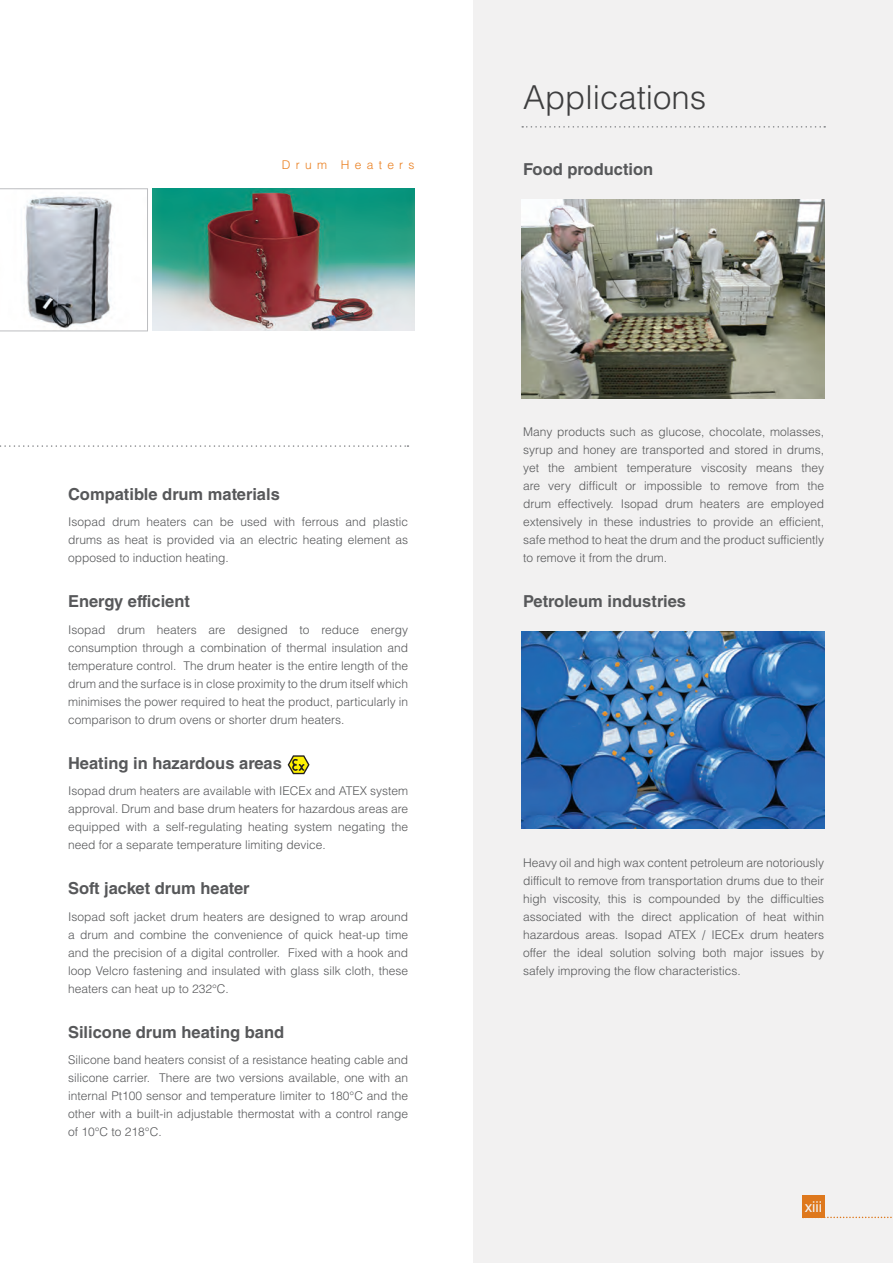
<style>
.page{position:relative;width:893px;height:1263px;background:#fff}
.page>*{position:absolute;margin:0;border:0;box-sizing:border-box;transform-origin:0 0}
.Title1{font:300 33px "Helvetica LT Std";color:#3e3e3f}
.Tech-Sub-Title{font:700 16.5px "Helvetica LT Std";color:#57585a}
.t1{font:15px "Helvetica LT Std";color:#fff}
._00_Body_Text{font:300 12px/18px "Helvetica LT Std";color:#57585a;text-align:justify}
.t2{font:300 12px "Helvetica LT Std";letter-spacing:.44em;color:#ea7e1d}
</style>
<div class="page">
<div style="left:473px;top:0;width:420px;height:1263px;background:#f2f1f1"></div>
<img style="left:153px;top:189px;width:262px;height:142px">
<svg style="left:0;top:188px;width:148px;height:143px"></svg>
<svg style="left:0;top:445px;width:408px;height:2px"></svg>
<svg style="left:522px;top:126px;width:303px;height:2px"></svg>
<img style="left:521px;top:200px;width:304px;height:198px">
<img style="left:521px;top:631px;width:304px;height:197px">
<svg style="left:288px;top:755px;width:22px;height:19px"></svg>
<p class="t2" style="left:282px;top:157px;width:134px">Drum Heaters</p>
<p class="Tech-Sub-Title" style="left:68px;top:484px;width:213px">Compatible drum materials</p>
<p class="_00_Body_Text" style="left:68px;top:513px;width:342px">Isopad drum heaters can be used with ferrous and plastic drums as heat is provided via an electric heating element as opposed to induction heating.</p>
<p class="Tech-Sub-Title" style="left:68px;top:591px;width:123px">Energy efficient</p>
<p class="_00_Body_Text" style="left:68px;top:620px;width:342px">Isopad drum heaters are designed to reduce energy consumption through a combination of thermal insulation and temperature control. The drum heater is the entire length of the drum and the surface is in close proximity to the drum itself which minimises the power required to heat the product, particularly in comparison to drum ovens or shorter drum heaters.</p>
<p class="Tech-Sub-Title" style="left:68px;top:753px;width:215px">Heating in hazardous areas</p>
<p class="_00_Body_Text" style="left:68px;top:782px;width:342px">Isopad drum heaters are available with IECEx and ATEX system approval. Drum and base drum heaters for hazardous areas are equipped with a self-regulating heating system negating the need for a separate temperature limiting device.</p>
<p class="Tech-Sub-Title" style="left:68px;top:878px;width:183px">Soft jacket drum heater</p>
<p class="_00_Body_Text" style="left:68px;top:907px;width:342px">Isopad soft jacket drum heaters are designed to wrap around a drum and combine the convenience of quick heat-up time and the precision of a digital controller. Fixed with a hook and loop Velcro fastening and insulated with glass silk cloth, these heaters can heat up to 232°C.</p>
<p class="Tech-Sub-Title" style="left:68px;top:1022px;width:218px">Silicone drum heating band</p>
<p class="_00_Body_Text" style="left:68px;top:1051px;width:342px">Silicone band heaters consist of a resistance heating cable and silicone carrier. There are two versions available, one with an internal Pt100 sensor and temperature limiter to 180°C and the other with a built-in adjustable thermostat with a control range of 10°C to 218°C.</p>
<p class="Title1" style="left:523px;top:76px;width:185px">Applications</p>
<p class="Tech-Sub-Title" style="left:523px;top:159px;width:132px">Food production</p>
<p class="_00_Body_Text" style="left:523px;top:422px;width:303px">Many products such as glucose, chocolate, molasses, syrup and honey are transported and stored in drums, yet the ambient temperature viscosity means they are very difficult or impossible to remove from the drum effectively. Isopad drum heaters are employed extensively in these industries to provide an efficient, safe method to heat the drum and the product sufficiently to remove it from the drum.</p>
<p class="Tech-Sub-Title" style="left:523px;top:591px;width:165px">Petroleum industries</p>
<p class="_00_Body_Text" style="left:523px;top:854px;width:303px">Heavy oil and high wax content petroleum are notoriously difficult to remove from transportation drums due to their high viscosity, this is compounded by the difficulties associated with the direct application of heat within hazardous areas. Isopad ATEX / IECEx drum heaters offer the ideal solution solving both major issues by safely improving the flow characteristics.</p>
<p class="t1" style="left:805px;top:1198px;width:19px">xiii</p>
</div>
